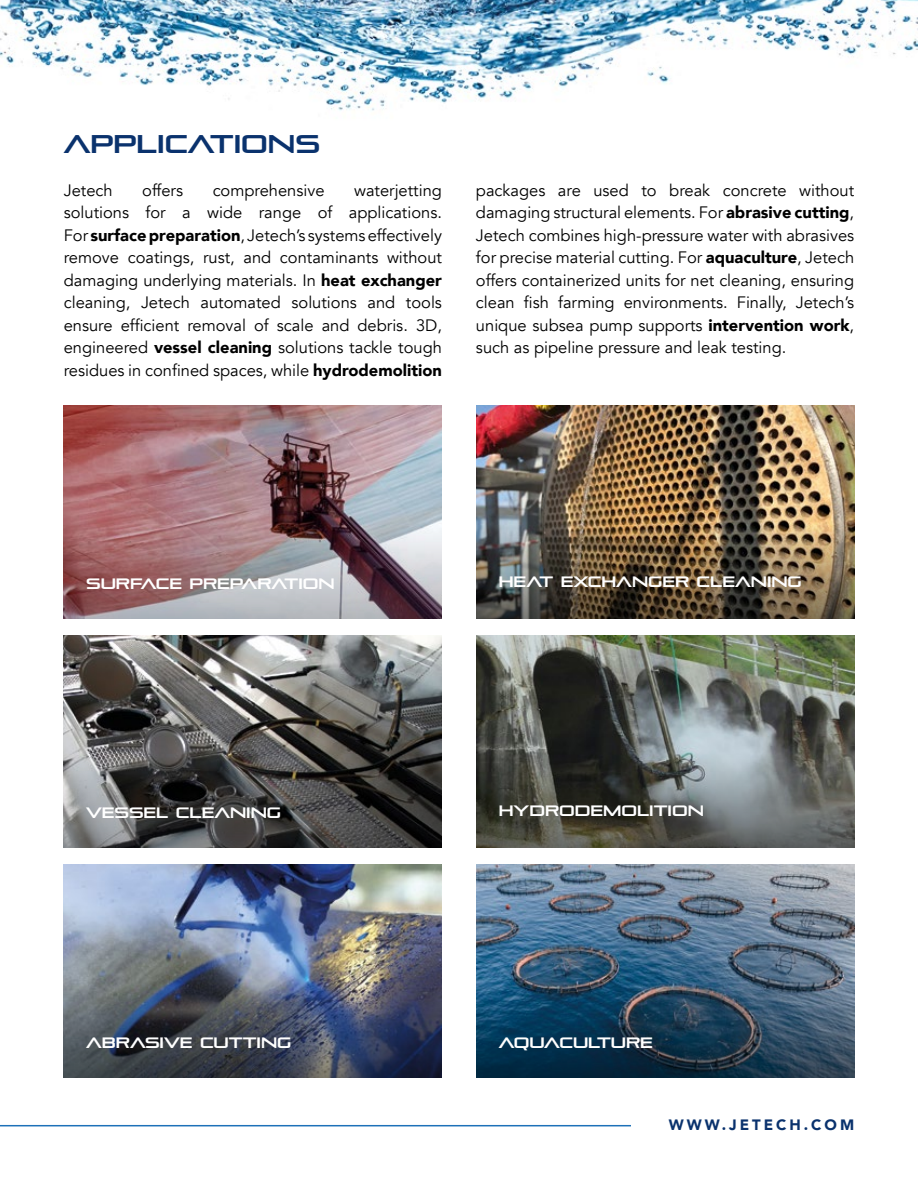
<style>
.page{position:relative;width:918px;height:1188px;background:#fff}
.page>*{position:absolute;margin:0;border:0;box-sizing:border-box;transform-origin:0 0}
.t1{font:700 25.5px "Pirulen Rg";color:#0a326d}
.t2{font:16.5px/22.5px "Avenir";color:#000;text-align:justify}
.t3{font:700 15px "Pirulen Rg";color:#fff}
.t4{font:900 15px "Avenir";letter-spacing:.2em;color:#0a326d}
.s1{font-weight:900}
</style>
<div class="page">
<img style="left:0;top:0;width:918px;height:111px">
<img style="left:64px;top:406px;width:378px;height:101px">
<img style="left:64px;top:507px;width:378px;height:111px">
<img style="left:476px;top:406px;width:378px;height:99px">
<img style="left:476px;top:505px;width:378px;height:113px">
<img style="left:476px;top:865px;width:378px;height:101px">
<svg style="left:476px;top:966px;width:378px;height:112px;background:#244660"></svg>
<img style="left:64px;top:865px;width:378px;height:101px">
<img style="left:64px;top:966px;width:378px;height:112px">
<img style="left:476px;top:635px;width:378px;height:100px">
<svg style="left:476px;top:735px;width:378px;height:113px;background:#5a5d59"></svg>
<img style="left:64px;top:635px;width:378px;height:100px">
<svg style="left:64px;top:735px;width:378px;height:113px;background:#4a4a49"></svg>
<hr style="left:0;top:1125px;width:631px;height:1px;background:#1d71b8">
<h1 class="t1" style="left:64px;top:129px;width:258px">APPLICATIONS</h1>
<p class="t2" style="left:64px;top:179px;width:50px">Jetech</p>
<p class="t2" style="left:142px;top:179px;width:42px">offers</p>
<p class="t2" style="left:213px;top:179px;width:113px">comprehensive</p>
<p class="t2" style="left:64px;top:179px;width:380px;text-indent:290px">waterjetting solutions for a wide range of applications.<br>For <span class="s1">surface preparation</span>, Jetech’s systems effectively remove coatings, rust, and contaminants without damaging underlying materials. In <span class="s1">heat exchanger </span>cleaning, Jetech automated solutions and tools ensure efficient removal of scale and debris. 3D, engineered <span class="s1">vessel cleaning</span> solutions tackle tough residues in confined spaces, while <span class="s1">hydrodemolition</span></p>
<p class="t2" style="left:476px;top:179px;width:380px">packages are used to break concrete without damaging structural elements. For <span class="s1">abrasive cutting</span>, Jetech combines high-pressure water with abrasives for precise material cutting. For <span class="s1">aquaculture</span>, Jetech offers containerized units for net cleaning, ensuring clean fish farming environments. Finally, Jetech’s unique subsea pump supports <span class="s1">intervention work</span>, such as pipeline pressure and leak testing.</p>
<p class="t3" style="left:86px;top:574px;width:250px">SURFACE PREPARATION</p>
<p class="t3" style="left:499px;top:572px;width:304px">HEAT EXCHANGER CLEANING</p>
<p class="t3" style="left:86px;top:804px;width:196px">VESSEL CLEANING</p>
<p class="t3" style="left:499px;top:802px;width:207px">HYDRODEMOLITION</p>
<p class="t3" style="left:86px;top:1034px;width:207px">ABRASIVE CUTTING</p>
<p class="t3" style="left:499px;top:1034px;width:156px">AQUACULTURE</p>
<p class="t4" style="left:669px;top:1112px;width:187px">WWW.JETECH.COM</p>
</div>
